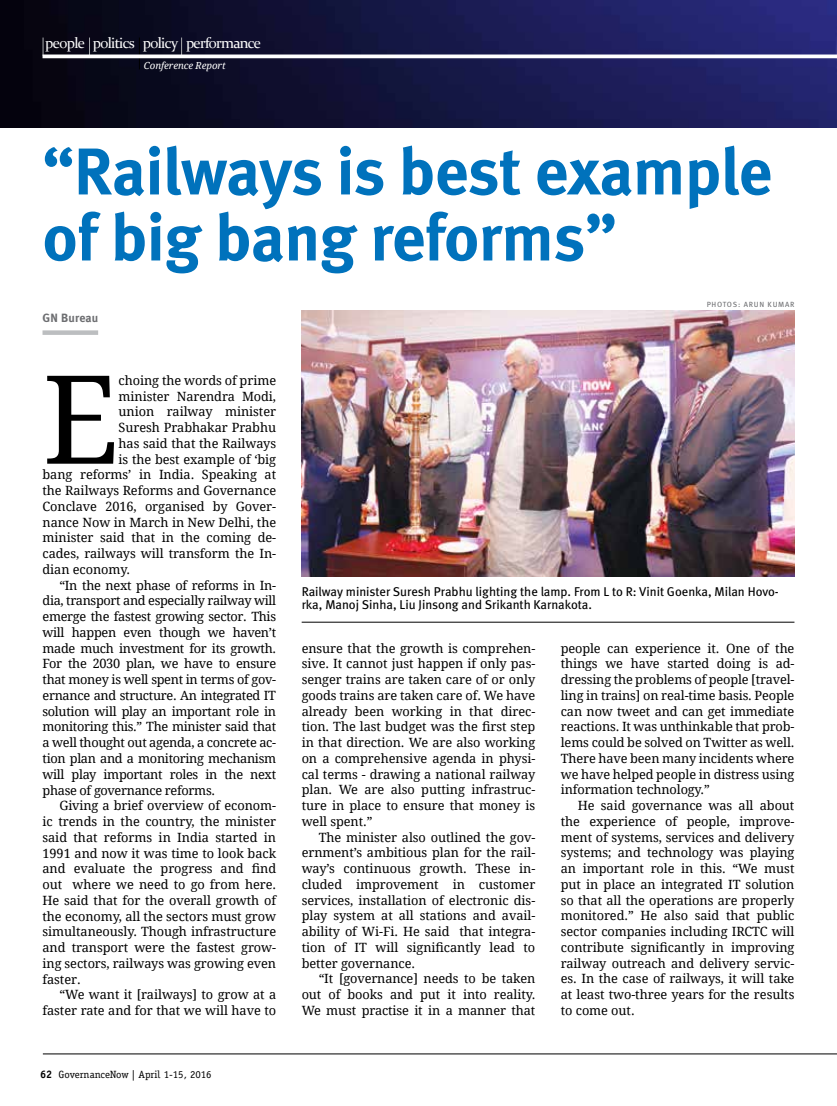
<style>
.page{position:relative;width:837px;height:1106px;background:#fff}
.page>*{position:absolute;margin:0;border:0;box-sizing:border-box;transform-origin:0 0}
.t1{font:123px "Droid Serif Pro";color:#000}
.t2{font:700 66px/66px "Meta";letter-spacing:-.01em;color:#0072bc}
.t3{font:15px "Constantia";letter-spacing:-.05em;color:#fff}
.t4{font:12.75px/15.8px "Droid Serif Pro";letter-spacing:-.005em;color:#000;text-align:justify}
.t5{font:12.75px "Droid Serif Pro";letter-spacing:-.025em;color:#000}
.t6{font:12.75px/13.5px "Meta";color:#000}
.t7{font:700 12px "Meta";letter-spacing:.015em;color:#6d6e71}
.t8{font:10.5px "Officina Serif Std";color:#000}
.t9{font:italic 9.75px "Droid Serif Pro";letter-spacing:-.01em;color:#fff}
.t10{font:7.5px "Meta Book Caps";letter-spacing:.1em;color:#6d6e71}
.s1{font-weight:700;font-size:10.8px}
</style>
<div class="page">
<hr style="left:43px;top:1053px;width:794px;height:1px;background:#000">
<img style="left:0;top:0;width:837px;height:128px">
<svg style="left:181px;top:38px;width:1px;height:16px"></svg>
<svg style="left:43px;top:38px;width:1px;height:16px"></svg>
<hr style="left:139px;top:38px;width:1px;height:31px;background:#000">
<svg style="left:89px;top:38px;width:1px;height:16px"></svg>
<div style="left:43px;top:330px;width:55px;height:5px;background:#bcbec0"></div>
<svg style="left:43px;top:54px;width:794px;height:4px"></svg>
<img style="left:302px;top:310px;width:492px;height:266px">
<hr style="left:302px;top:622px;width:492px;height:1px;background:#000">
<p class="t3" style="left:45px;top:32px;width:217px">people politics policy performance</p>
<p class="t9" style="left:144px;top:59px;width:83px">Conference Report</p>
<h2 class="t2" style="left:43px;top:138px;width:731px">“Railways is best example of big bang reforms”</h2>
<p class="t7" style="left:43px;top:310px;width:57px">GN Bureau</p>
<h1 class="t1" style="left:43px;top:335px;width:78px">E</h1>
<p class="t4" style="left:119px;top:372px;width:159px">choing the words of prime</p>
<p class="t4" style="left:119px;top:388px;width:159px">minister Narendra Modi,</p>
<p class="t4" style="left:119px;top:403px;width:159px">union railway minister</p>
<p class="t4" style="left:119px;top:419px;width:159px">Suresh Prabhakar Prabhu</p>
<p class="t4" style="left:119px;top:435px;width:159px">has said that the Railways</p>
<p class="t4" style="left:119px;top:451px;width:159px">is the best example of ‘big</p>
<p class="t4" style="left:43px;top:466px;width:235px">bang reforms’ in India. Speaking at</p>
<p class="t4" style="left:43px;top:482px;width:235px">the Railways Reforms and Governance</p>
<p class="t4" style="left:43px;top:498px;width:235px">Conclave 2016, organised by Gover-</p>
<p class="t4" style="left:43px;top:514px;width:235px">nance Now in March in New Delhi, the</p>
<p class="t4" style="left:43px;top:529px;width:235px">minister said that in the coming de-</p>
<p class="t4" style="left:43px;top:545px;width:235px">cades, railways will transform the In-</p>
<p class="t4" style="left:43px;top:561px;width:89px">dian economy.</p>
<p class="t5" style="left:60px;top:576px;width:218px">“In the next phase of reforms in In-</p>
<p class="t5" style="left:43px;top:592px;width:235px">dia, transport and especially railway will</p>
<p class="t5" style="left:43px;top:608px;width:235px">emerge the fastest growing sector. This</p>
<p class="t5" style="left:43px;top:623px;width:235px">will happen even though we haven’t</p>
<p class="t5" style="left:43px;top:639px;width:235px">made much investment for its growth.</p>
<p class="t5" style="left:43px;top:655px;width:235px">For the 2030 plan, we have to ensure</p>
<p class="t5" style="left:43px;top:671px;width:235px">that money is well spent in terms of gov-</p>
<p class="t5" style="left:43px;top:686px;width:235px">ernance and structure. An integrated IT</p>
<p class="t5" style="left:43px;top:702px;width:235px">solution will play an important role in</p>
<p class="t5" style="left:43px;top:718px;width:235px">monitoring this.” The minister said that</p>
<p class="t5" style="left:43px;top:734px;width:235px">a well thought out agenda, a concrete ac-</p>
<p class="t5" style="left:43px;top:749px;width:235px">tion plan and a monitoring mechanism</p>
<p class="t5" style="left:43px;top:765px;width:235px">will play important roles in the next</p>
<p class="t5" style="left:43px;top:781px;width:174px">phase of governance reforms.</p>
<p class="t4" style="left:60px;top:797px;width:218px">Giving a brief overview of econom-</p>
<p class="t4" style="left:43px;top:813px;width:235px">ic trends in the country, the minister</p>
<p class="t4" style="left:43px;top:829px;width:235px">said that reforms in India started in</p>
<p class="t4" style="left:43px;top:844px;width:235px">1991 and now it was time to look back</p>
<p class="t4" style="left:43px;top:860px;width:235px">and evaluate the progress and find</p>
<p class="t4" style="left:43px;top:876px;width:235px">out where we need to go from here.</p>
<p class="t4" style="left:43px;top:892px;width:235px">He said that for the overall growth of</p>
<p class="t4" style="left:43px;top:907px;width:235px">the economy, all the sectors must grow</p>
<p class="t4" style="left:43px;top:923px;width:235px">simultaneously. Though infrastructure</p>
<p class="t4" style="left:43px;top:939px;width:235px">and transport were the fastest grow-</p>
<p class="t4" style="left:43px;top:955px;width:235px">ing sectors, railways was growing even</p>
<p class="t4" style="left:43px;top:970px;width:40px">faster.</p>
<p class="t4" style="left:60px;top:986px;width:218px">“We want it [railways] to grow at a</p>
<p class="t4" style="left:43px;top:1002px;width:235px">faster rate and for that we will have to</p>
<p class="t8" style="left:40px;top:1068px;width:173px"><span class="s1">62</span> GovernanceNow | April 1-15, 2016</p>
<p class="t10" style="left:707px;top:300px;width:89px">PHOTOS: ARUN KUMAR</p>
<p class="t6" style="left:302px;top:584px;width:479px">Railway minister Suresh Prabhu lighting the lamp. From L to R: Vinit Goenka, Milan Hovo&shy;rka, Manoj Sinha, Liu Jinsong and Srikanth Karnakota.</p>
<p class="t4" style="left:302px;top:640px;width:235px">ensure that the growth is comprehen&shy;sive. It cannot just happen if only pas&shy;senger trains are taken care of or only goods trains are taken care of. We have already been working in that direc&shy;tion. The last budget was the first step in that direction. We are also working on a comprehensive agenda in physi&shy;cal terms - drawing a national railway plan. We are also putting infrastruc&shy;ture in place to ensure that money is well spent.”</p>
<p class="t4" style="left:302px;top:829px;width:235px;text-indent:17px">The minister also outlined the gov&shy;ernment’s ambitious plan for the rail&shy;way’s continuous growth. These in&shy;cluded improvement in customer services, installation of electronic dis&shy;play system at all stations and avail&shy;ability of Wi-Fi. He said that integra&shy;tion of IT will significantly lead to better governance.</p>
<p class="t4" style="left:302px;top:970px;width:235px;text-indent:17px">“It [governance] needs to be taken out of books and put it into reality.<br>We must practise it in a manner that</p>
<p class="t4" style="left:561px;top:639px;width:235px">people can experience it. One of the things we have started doing is ad&shy;dressing the problems of people [travel&shy;ling in trains] on real-time basis. People can now tweet and can get immediate reactions. It was unthinkable that prob&shy;lems could be solved on Twitter as well.<br>There have been many incidents where we have helped people in distress using information technology.”</p>
<p class="t4" style="left:561px;top:797px;width:235px;text-indent:17px">He said governance was all about the experience of people, improve&shy;ment of systems, services and delivery systems; and technology was playing an important role in this. “We must put in place an integrated IT solution so that all the operations are properly monitored.” He also said that public sector companies including IRCTC will contribute significantly in improving railway outreach and delivery servic&shy;es. In the case of railways, it will take at least two-three years for the results to come out.</p>
</div>
